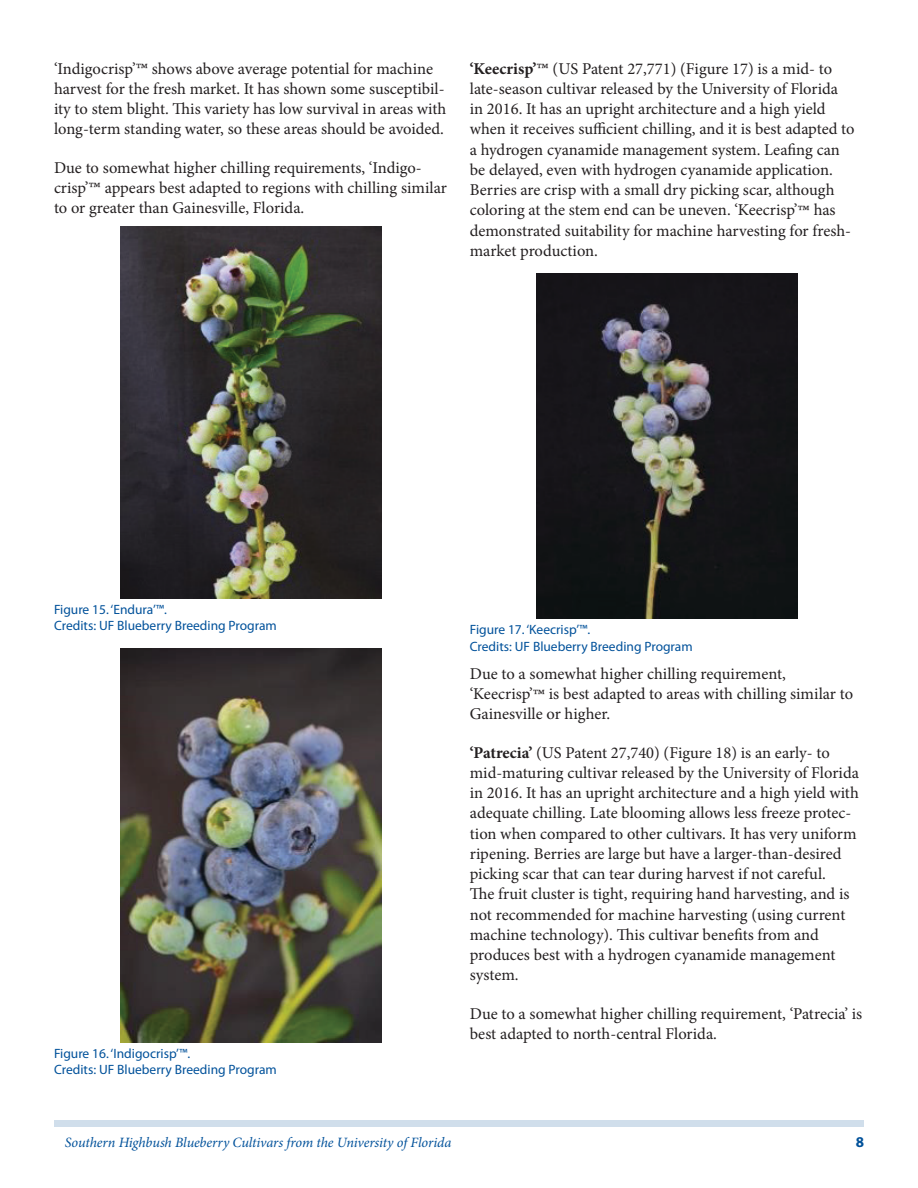
<style>
.page{position:relative;width:918px;height:1188px;background:#fff}
.page>*{position:absolute;margin:0;border:0;box-sizing:border-box;transform-origin:0 0}
.Paragraph{font:16.5px/20.2px "Minion Pro";color:#231f20}
.t1{font:700 15px "Myriad Pro";color:#01519a}
.RunningTitleItalics{font:italic 14.25px "Minion Pro";letter-spacing:-.01em;color:#01519a}
.FigureCaption{font:13.5px "Myriad Pro";color:#01519a}
.s1{font-size:27px}
.s2{font-weight:700}
</style>
<div class="page">
<div style="left:54px;top:1120px;width:810px;height:7px;background:#d0deeb"></div>
<img style="left:120px;top:227px;width:262px;height:371px">
<img style="left:121px;top:648px;width:261px;height:394px">
<img style="left:536px;top:274px;width:261px;height:345px">
<p class="Paragraph" style="left:54px;top:58px;width:394px">‘Indigocrisp’<span class="s1">™</span> shows above average potential for machine harvest for the fresh market. It has shown some susceptibil&shy;ity to stem blight. This variety has low survival in areas with long-term standing water, so these areas should be avoided.</p>
<p class="Paragraph" style="left:54px;top:157px;width:394px">Due to somewhat higher chilling requirements, ‘Indigo&shy;crisp’<span class="s1">™</span> appears best adapted to regions with chilling similar to or greater than Gainesville, Florida.</p>
<p class="Paragraph" style="left:470px;top:58px;width:386px"><span class="s2">‘Keecrisp’</span><span class="s1">™</span> (US Patent 27,771) (Figure 17) is a mid- to late-season cultivar released by the University of Florida in 2016. It has an upright architecture and a high yield when it receives sufficient chilling, and it is best adapted to a hydrogen cyanamide management system. Leafing can be delayed, even with hydrogen cyanamide application.<br>Berries are crisp with a small dry picking scar, although coloring at the stem end can be uneven. ‘Keecrisp’<span class="s1">™</span> has demonstrated suitability for machine harvesting for fresh&shy;market production.</p>
<p class="FigureCaption" style="left:54px;top:601px;width:114px">Figure 15. ‘Endura’™.</p>
<p class="FigureCaption" style="left:54px;top:617px;width:224px">Credits: UF Blueberry Breeding Program</p>
<p class="FigureCaption" style="left:54px;top:1045px;width:138px">Figure 16. ‘Indigocrisp’™.</p>
<p class="FigureCaption" style="left:54px;top:1061px;width:224px">Credits: UF Blueberry Breeding Program</p>
<p class="FigureCaption" style="left:470px;top:622px;width:122px">Figure 17. ‘Keecrisp’™.</p>
<p class="FigureCaption" style="left:470px;top:638px;width:224px">Credits: UF Blueberry Breeding Program</p>
<p class="Paragraph" style="left:470px;top:664px;width:385px">Due to a somewhat higher chilling requirement, ‘Keecrisp’<span class="s1">™</span> is best adapted to areas with chilling similar to<br>Gainesville or higher.</p>
<p class="Paragraph" style="left:470px;top:742px;width:391px"><span class="s2">‘Patrecia’</span> (US Patent 27,740) (Figure 18) is an early- to mid-maturing cultivar released by the University of Florida in 2016. It has an upright architecture and a high yield with adequate chilling. Late blooming allows less freeze protec&shy;tion when compared to other cultivars. It has very uniform ripening. Berries are large but have a larger-than-desired picking scar that can tear during harvest if not careful.<br>The fruit cluster is tight, requiring hand harvesting, and is not recommended for machine harvesting (using current machine technology). This cultivar benefits from and produces best with a hydrogen cyanamide management system.</p>
<p class="Paragraph" style="left:470px;top:1003px;width:394px">Due to a somewhat higher chilling requirement, ‘Patrecia’ is best adapted to north-central Florida.</p>
<p class="RunningTitleItalics" style="left:65px;top:1133px;width:388px">Southern Highbush Blueberry Cultivars from the University of Florida</p>
<p class="t1" style="left:856px;top:1133px;width:10px">8</p>
</div>
